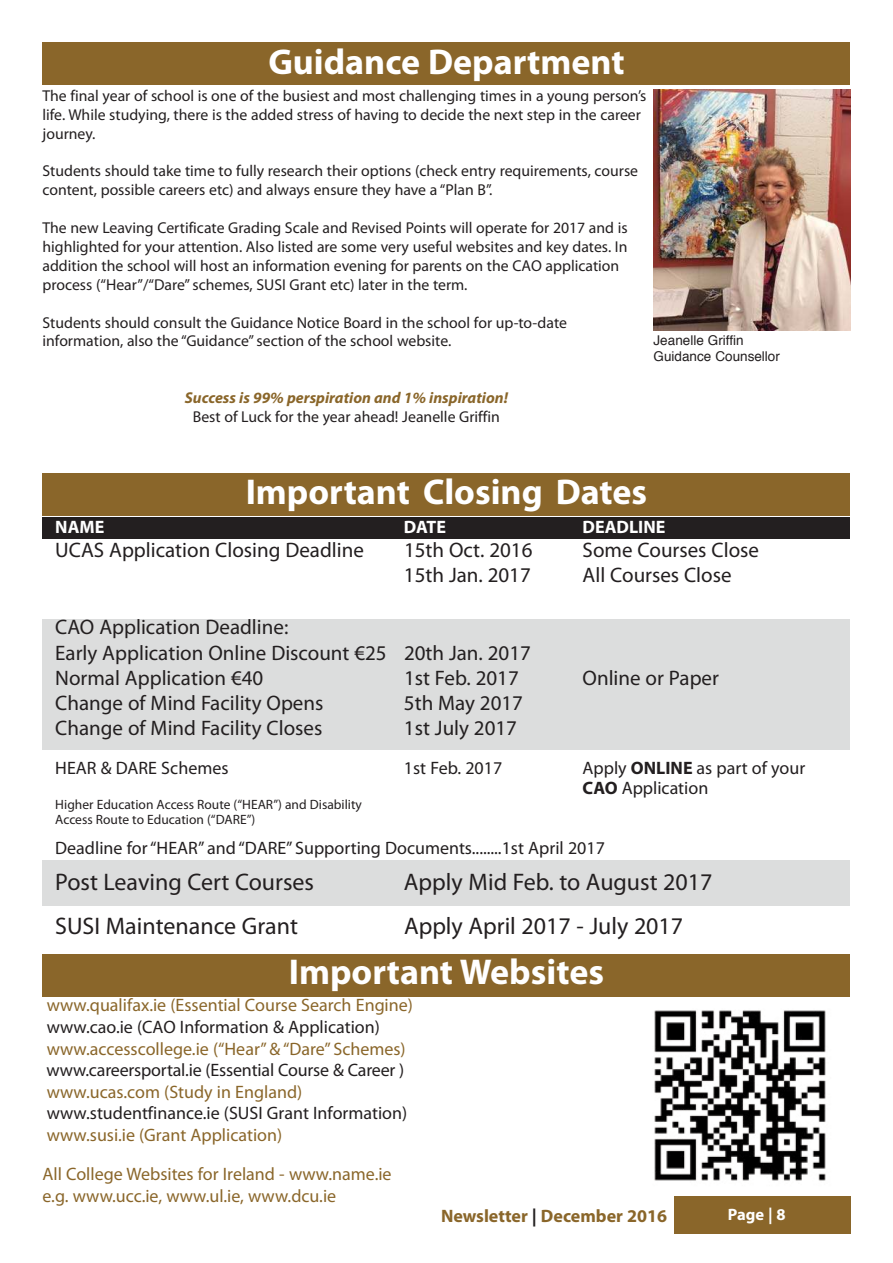
<style>
.page{position:relative;width:893px;height:1263px;background:#fff}
.page>*{position:absolute;margin:0;border:0;box-sizing:border-box;transform-origin:0 0}
.t1{font:700 36px "Myriad Pro";color:#fff}
.t2{font:24px "Myriad Pro";color:#231f20}
.t3{font:21px/25.2px "Myriad Pro";color:#231f20}
.t4{font:18px/19.5px "Myriad Pro";color:#231f20}
.t5{font:18px/39px "Myriad Pro";color:#8a662a}
.t6{font:700 18px "Myriad Pro";color:#8a662a}
.t7{font:700 18px "Myriad Pro";color:#fff}
.t8{font:700 16.5px "Myriad Pro";color:#fff}
.t9{font:15.75px/18.9px "Myriad Pro";color:#231f20}
.t10{font:italic 700 15.75px "Myriad Pro";color:#8a662a}
.t11{font:13.5px/15px "Myriad Pro";color:#231f20}
.t12{font:13.5px/16.2px "Helvetica";color:#231f20}
.s1{font-weight:700}
.s2{color:#231f20}
</style>
<div class="page">
<div style="left:674px;top:1196px;width:176px;height:37px;background:#8a662a"></div>
<div style="left:43px;top:43px;width:807px;height:42px;background:#8a662a"></div>
<img style="left:653px;top:89px;width:197px;height:241px">
<div style="left:43px;top:473px;width:807px;height:43px;background:#8a662a"></div>
<div style="left:43px;top:517px;width:807px;height:22px;background:#231f20"></div>
<div style="left:43px;top:619px;width:807px;height:131px;background:#dcdddd"></div>
<div style="left:43px;top:861px;width:807px;height:45px;background:#dcdddd"></div>
<div style="left:43px;top:954px;width:807px;height:42px;background:#8a662a"></div>
<img style="left:654px;top:1010px;width:172px;height:171px">
<h1 class="t1" style="left:268px;top:44px;width:358px">Guidance Department</h1>
<p class="t9" style="left:43px;top:86px;width:605px">The final year of school is one of the busiest and most challenging times in a young person’s life. While studying, there is the added stress of having to decide the next step in the career journey.</p>
<p class="t9" style="left:43px;top:162px;width:597px">Students should take time to fully research their options (check entry requirements, course content, possible careers etc) and always ensure they have a “Plan B”.</p>
<p class="t9" style="left:43px;top:219px;width:587px">The new Leaving Certificate Grading Scale and Revised Points will operate for 2017 and is highlighted for your attention. Also listed are some very useful websites and key dates. In addition the school will host an information evening for parents on the CAO application process (“Hear”/“Dare” schemes, SUSI Grant etc) later in the term.</p>
<p class="t9" style="left:43px;top:313px;width:526px">Students should consult the Guidance Notice Board in the school for up-to-date information, also the “Guidance” section of the school website.</p>
<p class="t12" style="left:654px;top:334px;width:128px">Jeanelle Griffin<br>Guidance Counsellor</p>
<p class="t10" style="left:185px;top:392px;width:325px">Success is 99% perspiration and 1% inspiration!</p>
<p class="t9" style="left:193px;top:408px;width:309px">Best of Luck for the year ahead! Jeanelle Griffin</p>
<h1 class="t1" style="left:246px;top:474px;width:403px">Important Closing Dates</h1>
<p class="t7" style="left:55px;top:518px;width:51px">NAME</p>
<p class="t7" style="left:404px;top:518px;width:44px">DATE</p>
<p class="t7" style="left:583px;top:518px;width:84px">DEADLINE</p>
<h3 class="t3" style="left:55px;top:538px;width:310px">UCAS Application Closing Deadline</h3>
<h3 class="t3" style="left:404px;top:538px;width:130px">15th Oct. 2016</h3>
<h3 class="t3" style="left:583px;top:538px;width:178px">Some Courses Close</h3>
<h3 class="t3" style="left:404px;top:563px;width:128px">15th Jan. 2017</h3>
<h3 class="t3" style="left:582px;top:563px;width:151px">All Courses Close</h3>
<h3 class="t3" style="left:55px;top:615px;width:477px">CAO Application Deadline:<br>Early Application Online Discount €25 20th Jan. 2017<br>Normal Application €40</h3>
<h3 class="t3" style="left:404px;top:666px;width:116px">1st Feb. 2017</h3>
<h3 class="t3" style="left:583px;top:666px;width:138px">Online or Paper</h3>
<h3 class="t3" style="left:55px;top:691px;width:270px">Change of Mind Facility Opens</h3>
<h3 class="t3" style="left:404px;top:691px;width:121px">5th May 2017</h3>
<h3 class="t3" style="left:55px;top:716px;width:269px">Change of Mind Facility Closes</h3>
<h3 class="t3" style="left:404px;top:716px;width:115px">1st July 2017</h3>
<p class="t4" style="left:55px;top:759px;width:175px">HEAR &amp; DARE Schemes</p>
<p class="t4" style="left:404px;top:759px;width:100px">1st Feb. 2017</p>
<p class="t4" style="left:583px;top:759px;width:224px">Apply <span class="s1">ONLINE</span> as part of your<br><span class="s1">CAO</span> Application</p>
<p class="t11" style="left:55px;top:797px;width:308px">Higher Education Access Route (“HEAR”) and Disability<br>Access Route to Education (“DARE”)</p>
<p class="t4" style="left:55px;top:839px;width:551px">Deadline for “HEAR” and “DARE” Supporting Documents........1st April 2017</p>
<h2 class="t2" style="left:55px;top:870px;width:260px">Post Leaving Cert Courses</h2>
<h2 class="t2" style="left:404px;top:870px;width:310px">Apply Mid Feb. to August 2017</h2>
<h2 class="t2" style="left:55px;top:914px;width:244px">SUSI Maintenance Grant</h2>
<h2 class="t2" style="left:404px;top:914px;width:281px">Apply April 2017 - July 2017</h2>
<h1 class="t1" style="left:289px;top:954px;width:317px">Important Websites</h1>
<p class="t5" style="left:47px;top:986px;width:368px">www.qualifax.ie (Essential Course Search Engine)</p>
<p class="t4" style="left:47px;top:1018px;width:335px">www.cao.ie (CAO Information &amp; Application)</p>
<p class="t5" style="left:47px;top:1029px;width:360px">www.accesscollege.ie (“Hear” &amp; “Dare” Schemes)</p>
<p class="t4" style="left:47px;top:1061px;width:359px">www.careersportal.ie (Essential Course &amp; Career )</p>
<p class="t5" style="left:47px;top:1073px;width:257px">www.ucas.com (Study in England)</p>
<p class="t4" style="left:47px;top:1104px;width:362px">www.studentfinance.ie (SUSI Grant Information)</p>
<p class="t5" style="left:43px;top:1116px;width:351px">www.susi.ie (Grant Application)<br>All College Websites for Ireland - www.name.ie</p>
<p class="t5" style="left:43px;top:1176px;width:295px">e.g. www.ucc.ie, www.ul.ie, www.dcu.ie</p>
<p class="t6" style="left:441px;top:1207px;width:227px">Newsletter <span class="s2">|</span> December 2016</p>
<p class="t8" style="left:728px;top:1206px;width:59px">Page | 8</p>
</div>
